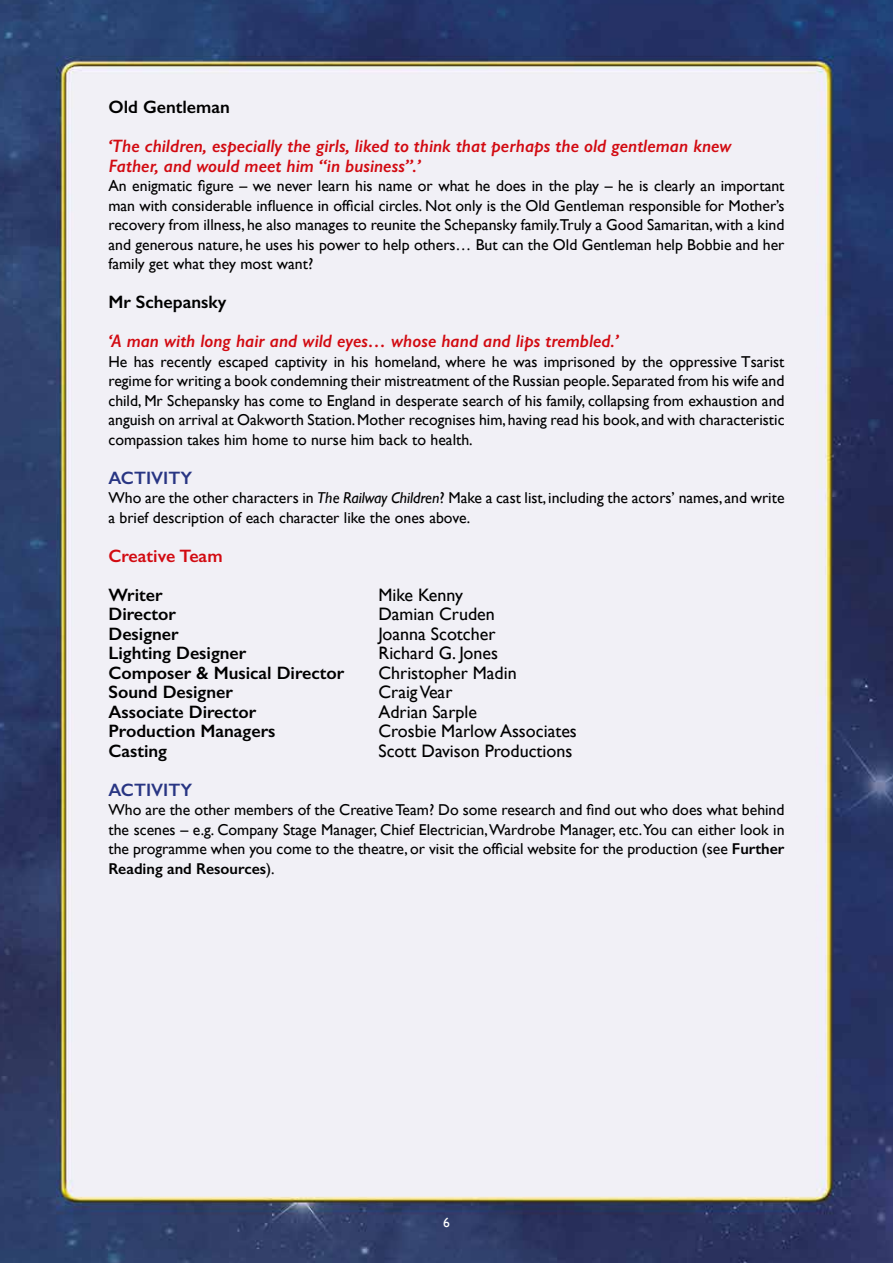
<style>
.page{position:relative;width:893px;height:1263px;background:#fff}
.page>*{position:absolute;margin:0;border:0;box-sizing:border-box;transform-origin:0 0}
.t1{font:italic 600 18px/19.5px "Gill Sans";color:#d20a11}
.t2{font:600 18px "Gill Sans";color:#000}
.t3{font:18px "Gill Sans";color:#000}
.t4{font:600 18px "Gill Sans";color:#283583}
.t5{font:600 18px "Gill Sans";color:#d20a11}
.t6{font:15.75px/19.5px "Gill Sans";color:#000;text-align:justify}
.t7{font:13.5px "Gill Sans";color:#fff}
.s1{font-style:italic}
.s2{font-weight:600}
</style>
<div class="page">
<img style="left:0;top:0;width:893px;height:1263px">
<p class="t2" style="left:108px;top:96px;width:123px">Old Gentleman</p>
<p class="t1" style="left:108px;top:136px;width:625px">‘The children, especially the girls, liked to think that perhaps the old gentleman knew<br>Father, and would meet him “in business”.’</p>
<p class="t6" style="left:108px;top:176px;width:678px">An enigmatic figure – we never learn his name or what he does in the play – he is clearly an important man with considerable influence in official circles. Not only is the Old Gentleman responsible for Mother’s recovery from illness, he also manages to reunite the Schepansky family.Truly a Good Samaritan, with a kind and generous nature, he uses his power to help others… But can the Old Gentleman help Bobbie and her family get what they most want?</p>
<p class="t2" style="left:108px;top:291px;width:119px">Mr Schepansky</p>
<p class="t1" style="left:108px;top:331px;width:512px">‘A man with long hair and wild eyes… whose hand and lips trembled.’</p>
<p class="t6" style="left:108px;top:351px;width:678px">He has recently escaped captivity in his homeland, where he was imprisoned by the oppressive Tsarist regime for writing a book condemning their mistreatment of the Russian people. Separated from his wife and child, Mr Schepansky has come to England in desperate search of his family, collapsing from exhaustion and anguish on arrival at Oakworth Station. Mother recognises him, having read his book, and with characteristic compassion takes him home to nurse him back to health.</p>
<p class="t4" style="left:108px;top:467px;width:85px">ACTIVITY</p>
<p class="t6" style="left:108px;top:488px;width:678px">Who are the other characters in <span class="s1">The Railway Children</span>? Make a cast list, including the actors’ names, and write a brief description of each character like the ones above.</p>
<p class="t5" style="left:108px;top:545px;width:116px">Creative Team</p>
<p class="t2" style="left:108px;top:584px;width:56px">Writer</p>
<p class="t3" style="left:378px;top:584px;width:86px">Mike Kenny</p>
<p class="t2" style="left:108px;top:603px;width:69px">Director</p>
<p class="t3" style="left:378px;top:603px;width:118px">Damian Cruden</p>
<p class="t2" style="left:108px;top:623px;width:72px">Designer</p>
<p class="t3" style="left:378px;top:623px;width:119px">Joanna Scotcher</p>
<p class="t2" style="left:108px;top:642px;width:139px">Lighting Designer</p>
<p class="t3" style="left:378px;top:642px;width:121px">Richard G. Jones</p>
<p class="t2" style="left:108px;top:661px;width:237px">Composer &amp; Musical Director</p>
<p class="t3" style="left:378px;top:662px;width:140px">Christopher Madin</p>
<p class="t2" style="left:108px;top:681px;width:126px">Sound Designer</p>
<p class="t3" style="left:378px;top:681px;width:75px">Craig Vear</p>
<p class="t2" style="left:108px;top:700px;width:149px">Associate Director</p>
<p class="t3" style="left:378px;top:701px;width:100px">Adrian Sarple</p>
<p class="t2" style="left:108px;top:720px;width:169px">Production Managers</p>
<p class="t3" style="left:378px;top:720px;width:200px">Crosbie Marlow Associates</p>
<p class="t2" style="left:108px;top:739px;width:60px">Casting</p>
<p class="t3" style="left:378px;top:740px;width:195px">Scott Davison Productions</p>
<p class="t4" style="left:108px;top:778px;width:85px">ACTIVITY</p>
<p class="t6" style="left:108px;top:800px;width:678px">Who are the other members of the Creative Team? Do some research and find out who does what behind the scenes – e.g. Company Stage Manager, Chief Electrician, Wardrobe Manager, etc.You can either look in the programme when you come to the theatre, or visit the official website for the production (see <span class="s2">Further Reading and Resources</span>).</p>
<p class="t7" style="left:443px;top:1214px;width:8px">6</p>
</div>
